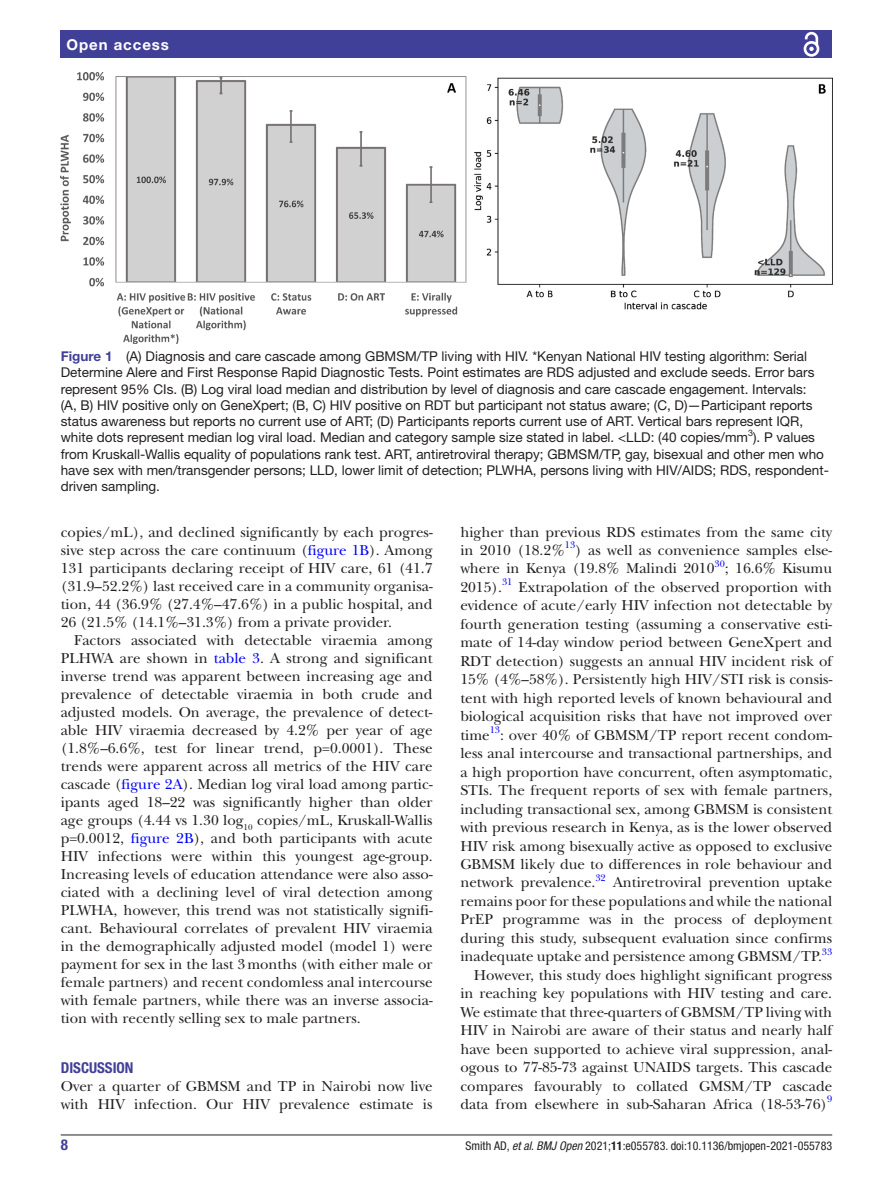
<style>
.page{position:relative;width:893px;height:1191px;background:#fff}
.page>*{position:absolute;margin:0;border:0;box-sizing:border-box;transform-origin:0 0}
.t1{font:15px/18px "New Baskerville";color:#231f20;text-align:justify}
.t2{font:700 condensed 15px "Helvetica Neue LT Std";color:#414099}
.t3{font:700 15px "Helvetica Neue LT Std";letter-spacing:.065em;color:#fff}
.t4{font:13.5px/16.2px "Helvetica Neue LT Std";color:#231f20}
.t5{font:condensed 12px "Helvetica Neue LT Std";color:#231f20}
.t6{font:9.9px "New Baskerville";color:#00f}
.s1{font-weight:700;color:#414099}
.s2{color:#00f}
.s3{font-style:italic}
.s4{font-weight:700}
</style>
<div class="page">
<hr style="left:61px;top:1134px;width:771px;height:1px;background:#231f20">
<div style="left:61px;top:31px;width:771px;height:27px;background:#414099"></div>
<svg style="left:803px;top:31px;width:17px;height:26px"></svg>
<img style="left:61px;top:73px;width:771px;height:270px">
<p class="t3" style="left:66px;top:35px;width:104px">Open access</p>
<p class="t4" style="left:61px;top:348px;width:770px"><span class="s1">Figure 1</span> (A) Diagnosis and care cascade among GBMSM/TP living with HIV. *Kenyan National HIV testing algorithm: Serial Determine Alere and First Response Rapid Diagnostic Tests. Point estimates are RDS adjusted and exclude seeds. Error bars represent 95% CIs. (B) Log viral load median and distribution by level of diagnosis and care cascade engagement. Intervals:<br>(A, B) HIV positive only on GeneXpert; (B, C) HIV positive on RDT but participant not status aware; (C, D)—Participant reports status awareness but reports no current use of ART; (D) Participants reports current use of ART. Vertical bars represent IQR, white dots represent median log viral load. Median and category sample size stated in label. &lt;LLD: (40 copies/mm<sup>3</sup>). P values from Kruskall-Wallis equality of populations rank test. ART, antiretroviral therapy; GBMSM/TP, gay, bisexual and other men who have sex with men/transgender persons; LLD, lower limit of detection; PLWHA, persons living with HIV/AIDS; RDS, respondent&shy;driven sampling.</p>
<p class="t1" style="left:61px;top:523px;width:373px">copies/mL), and declined significantly by each progres&shy;sive step across the care continuum (<span class="s2">figure 1B</span>). Among 131 participants declaring receipt of HIV care, 61 (41.7 (31.9–52.2%) last received care in a community organisa&shy;tion, 44 (36.9% (27.4%–47.6%) in a public hospital, and 26 (21.5% (14.1%–31.3%) from a private provider.</p>
<p class="t1" style="left:61px;top:631px;width:373px;text-indent:14px">Factors associated with detectable viraemia among PLHWA are shown in <span class="s2">table 3</span>. A strong and significant inverse trend was apparent between increasing age and prevalence of detectable viraemia in both crude and adjusted models. On average, the prevalence of detect&shy;able HIV viraemia decreased by 4.2% per year of age (1.8%–6.6%, test for linear trend, p=0.0001). These trends were apparent across all metrics of the HIV care cascade (<span class="s2">figure 2A</span>). Median log viral load among partic&shy;ipants aged 18–22 was significantly higher than older age groups (4.44 vs 1.30 log<sub>10</sub> copies/mL, Kruskall-Wallis p=0.0012, <span class="s2">figure 2B</span>), and both participants with acute HIV infections were within this youngest age-group.<br>Increasing levels of education attendance were also asso&shy;ciated with a declining level of viral detection among PLWHA, however, this trend was not statistically signifi&shy;cant. Behavioural correlates of prevalent HIV viraemia in the demographically adjusted model (model 1) were payment for sex in the last 3months (with either male or female partners) and recent condomless anal intercourse with female partners, while there was an inverse associa&shy;tion with recently selling sex to male partners.</p>
<p class="t2" style="left:61px;top:1059px;width:74px">DISCUSSION</p>
<p class="t1" style="left:61px;top:1077px;width:373px">Over a quarter of GBMSM and TP in Nairobi now live with HIV infection. Our HIV prevalence estimate is</p>
<p class="t1" style="left:460px;top:522px;width:373px;line-height:18.5px">higher than previous RDS estimates from the same city in 2010 (18.2%</p>
<p class="t6" style="left:565px;top:539px;width:12px">13</p>
<p class="t1" style="left:460px;top:541px;width:373px;line-height:18.5px;text-indent:115px">) as well as convenience samples else&shy;where in Kenya (19.8% Malindi 2010</p>
<p class="t6" style="left:714px;top:558px;width:12px">30</p>
<p class="t1" style="left:725px;top:560px;width:109px">; 16.6% Kisumu</p>
<p class="t1" style="left:460px;top:578px;width:43px">2015).</p>
<p class="t6" style="left:502px;top:576px;width:12px">31</p>
<p class="t1" style="left:460px;top:578px;width:373px;line-height:18.5px;text-indent:58px">Extrapolation of the observed proportion with evidence of acute/early HIV infection not detectable by fourth generation testing (assuming a conservative esti&shy;mate of 14-day window period between GeneXpert and RDT detection) suggests an annual HIV incident risk of 15% (4%–58%). Persistently high HIV/STI risk is consis&shy;tent with high reported levels of known behavioural and biological acquisition risks that have not improved over time</p>
<p class="t6" style="left:490px;top:724px;width:12px">13</p>
<p class="t1" style="left:460px;top:725px;width:373px;line-height:18.5px;text-indent:40px">: over 40% of GBMSM/TP report recent condom&shy;less anal intercourse and transactional partnerships, and a high proportion have concurrent, often asymptomatic, STIs. The frequent reports of sex with female partners, including transactional sex, among GBMSM is consistent with previous research in Kenya, as is the lower observed HIV risk among bisexually active as opposed to exclusive GBMSM likely due to differences in role behaviour and network prevalence.<sup>32</sup></p>
<p class="t1" style="left:613px;top:873px;width:221px">Antiretroviral prevention uptake</p>
<p class="t1" style="left:460px;top:892px;width:373px">remains poor for these populations and while the national</p>
<p class="t1" style="left:460px;top:910px;width:373px">PrEP programme was in the process of deployment</p>
<p class="t1" style="left:460px;top:929px;width:373px">during this study, subsequent evaluation since confirms</p>
<p class="t1" style="left:460px;top:947px;width:373px">inadequate uptake and persistence among GBMSM/TP.<sup>33</sup></p>
<p class="t1" style="left:474px;top:966px;width:360px">However, this study does highlight significant progress</p>
<p class="t1" style="left:460px;top:984px;width:373px">in reaching key populations with HIV testing and care.</p>
<p class="t1" style="left:460px;top:1003px;width:373px">We estimate that three-quarters of GBMSM/TP living with</p>
<p class="t1" style="left:460px;top:1021px;width:373px">HIV in Nairobi are aware of their status and nearly half</p>
<p class="t1" style="left:460px;top:1040px;width:373px">have been supported to achieve viral suppression, anal-</p>
<p class="t1" style="left:460px;top:1058px;width:373px">ogous to 77-85-73 against UNAIDS targets. This cascade</p>
<p class="t1" style="left:460px;top:1077px;width:373px">compares favourably to collated GMSM/TP cascade</p>
<p class="t1" style="left:460px;top:1095px;width:368px">data from elsewhere in sub-Saharan Africa (18-53-76)</p>
<p class="t6" style="left:827px;top:1093px;width:7px">9</p>
<p class="t2" style="left:61px;top:1135px;width:9px">8</p>
<p class="t5" style="left:465px;top:1138px;width:368px">Smith AD, <span class="s3">et al</span>. <span class="s3">BMJ Open</span> 2021;<span class="s4">11</span>:e055783. doi:10.1136/bmjopen-2021-055783</p>
</div>
